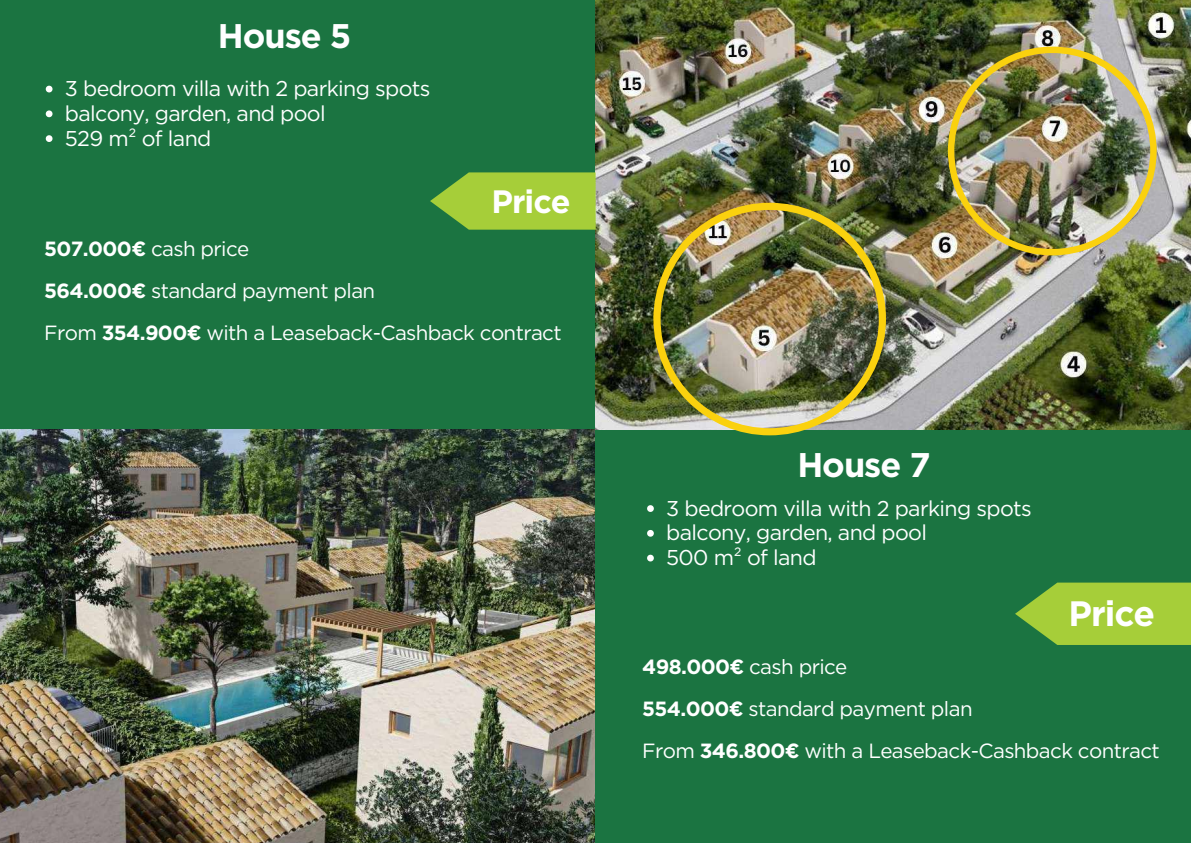
<style>
.page{position:relative;width:1191px;height:843px;background:#fff}
.page>*{position:absolute;margin:0;border:0;box-sizing:border-box;transform-origin:0 0}
.t1{font:700 35.2px "Gotham";letter-spacing:-.03em;color:#fff}
.t2{font:700 34.2px "Gotham";letter-spacing:-.03em;color:#fff}
.t3{font:700 34.1px "Gotham";letter-spacing:-.03em;color:#fff}
.t4{font:700 32.3px "Gotham";letter-spacing:-.03em;color:#fff}
.t5{font:21.4px/24.8px "Gotham";letter-spacing:-.03em;color:#fff}
.t6{font:20.5px/42px "Gotham";letter-spacing:-.03em;color:#fff}
.s1{font-weight:700}
</style>
<div class="page">
<div style="left:0;top:0;width:1190px;height:842px;background:#1b7441"></div>
<img style="left:595px;top:0;width:595px;height:429px">
<svg style="left:1015px;top:582px;width:175px;height:62px;background:#94c23a"></svg>
<img style="left:0;top:429px;width:594px;height:413px">
<svg style="left:46px;top:86px;width:6px;height:6px"></svg>
<svg style="left:46px;top:110px;width:6px;height:7px"></svg>
<svg style="left:46px;top:135px;width:6px;height:7px"></svg>
<img style="left:653px;top:203px;width:232px;height:232px">
<svg style="left:430px;top:172px;width:165px;height:57px;background:#94c239"></svg>
<img style="left:947px;top:47px;width:209px;height:208px">
<svg style="left:647px;top:505px;width:6px;height:6px"></svg>
<svg style="left:647px;top:530px;width:6px;height:6px"></svg>
<svg style="left:647px;top:554px;width:6px;height:7px"></svg>
<h3 class="t3" style="left:218px;top:15px;width:135px">House 5</h3>
<p class="t5" style="left:65px;top:76px;width:367px">3 bedroom villa with 2 parking spots balcony, garden, and pool<br>529 m² of land</p>
<h3 class="t4" style="left:491px;top:182px;width:81px">Price</h3>
<p class="t6" style="left:44px;top:228px;width:519px"><span class="s1">507.000€</span> cash price<br><span class="s1">564.000€</span> standard payment plan<br>From <span class="s1">354.900€</span> with a Leaseback-Cashback contract</p>
<h2 class="t2" style="left:797px;top:444px;width:135px">House 7</h2>
<p class="t5" style="left:666px;top:495px;width:367px">3 bedroom villa with 2 parking spots balcony, garden, and pool<br>500 m² of land</p>
<h1 class="t1" style="left:1068px;top:591px;width:88px">Price</h1>
<p class="t6" style="left:642px;top:645px;width:519px"><span class="s1">498.000€</span> cash price<br><span class="s1">554.000€</span> standard payment plan<br>From <span class="s1">346.800€</span> with a Leaseback-Cashback contract</p>
</div>
